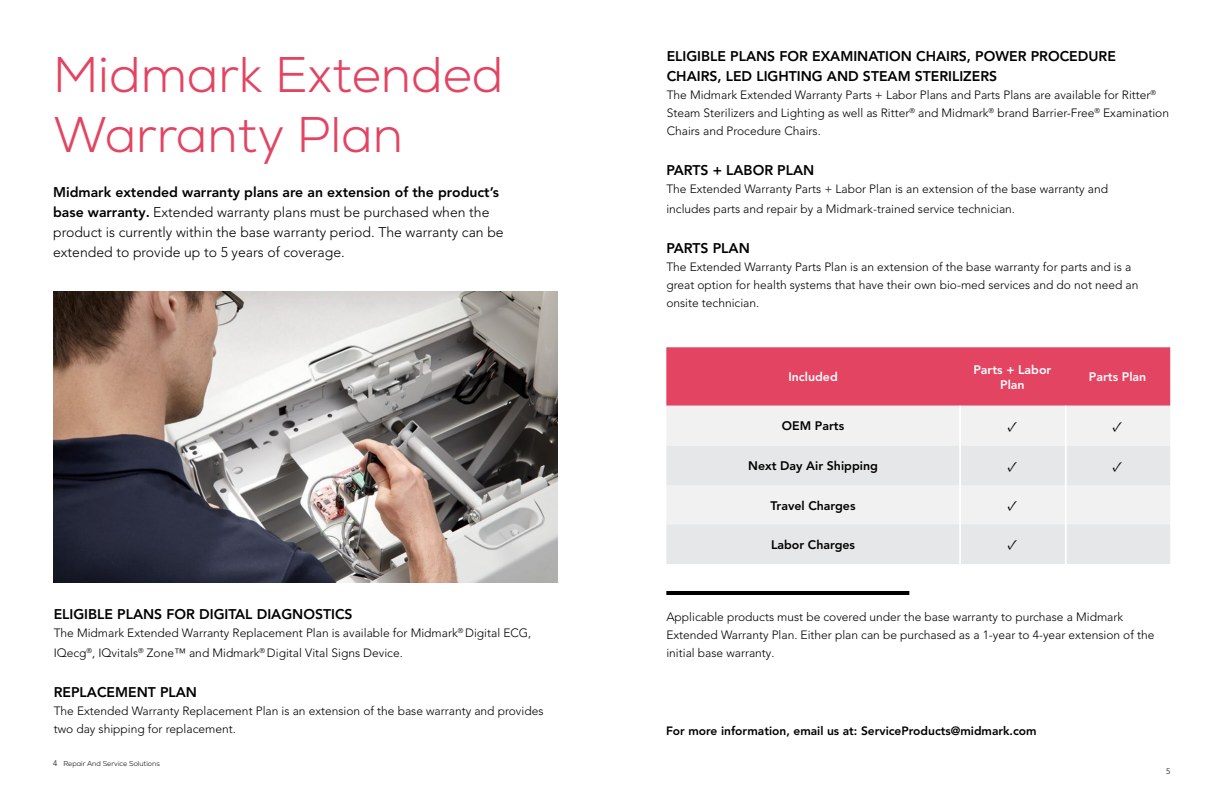
<style>
.page{position:relative;width:1224px;height:792px;background:#fff}
.page>*{position:absolute;margin:0;border:0;box-sizing:border-box;transform-origin:0 0}
.t1{font:300 50px/59.5px "Nexa";color:#e34461}
.t2{font:14.6px "Minion Pro";color:#000}
.t3{font:300 14px/20px "Avenir LT Pro";color:#000}
.t4{font:800 14px/20px "Avenir LT Pro";color:#000}
.t5{font:800 12.3px "Avenir LT Pro";color:#000}
.t6{font:800 12.3px/14.8px "Avenir LT Pro";color:#fff;text-align:center}
.t7{font:300 12px/18px "Avenir LT Pro";color:#000}
.t8{font:800 12px "Avenir LT Pro";color:#000}
.t9{font:300 8px "Avenir LT Pro";color:#000}
.t10{font:300 7px "Nexa";letter-spacing:-.005em;color:#000}
.s1{font-weight:800}
.s2{font-family:"Avenir LT Pro";font-size:8px}
</style>
<div class="page">
<img style="left:54px;top:291px;width:504px;height:291px">
<div style="left:666px;top:347px;width:504px;height:59px;background:#e34461"></div>
<div style="left:666px;top:406px;width:504px;height:40px;background:#f1f1f2"></div>
<svg style="left:666px;top:446px;width:504px;height:118px;fill:#e6e7e8"></svg>
<hr style="left:1065px;top:406px;width:2px;height:158px;background:#fff">
<hr style="left:959px;top:406px;width:2px;height:158px;background:#fff">
<hr style="left:666px;top:591px;width:243px;height:4px;background:#000">
<h1 class="t1" style="left:53px;top:46px;width:452px">Midmark Extended<br>Warranty Plan</h1>
<p class="t3" style="left:53px;top:183px;width:452px"><span class="s1">Midmark extended warranty plans are an extension of the product’s base warranty.</span> Extended warranty plans must be purchased when the product is currently within the base warranty period. The warranty can be extended to provide up to 5 years of coverage.</p>
<p class="t4" style="left:54px;top:604px;width:300px">ELIGIBLE PLANS FOR DIGITAL DIAGNOSTICS</p>
<p class="t7" style="left:54px;top:623px;width:479px;line-height:20px">The Midmark Extended Warranty Replacement Plan is available for Midmark<sup>®</sup> Digital ECG,<br>IQecg<sup>®</sup>, IQvitals<sup>®</sup> Zone™ and Midmark<sup>®</sup> Digital Vital Signs Device.</p>
<p class="t4" style="left:54px;top:682px;width:145px">REPLACEMENT PLAN</p>
<p class="t7" style="left:54px;top:702px;width:491px">The Extended Warranty Replacement Plan is an extension of the base warranty and provides two day shipping for replacement.</p>
<p class="t10" style="left:53px;top:759px;width:108px"><span class="s2">4</span> Repair And Service Solutions</p>
<p class="t4" style="left:667px;top:46px;width:451px">ELIGIBLE PLANS FOR EXAMINATION CHAIRS, POWER PROCEDURE<br>CHAIRS, LED LIGHTING AND STEAM STERILIZERS</p>
<p class="t7" style="left:667px;top:86px;width:504px">The Midmark Extended Warranty Parts + Labor Plans and Parts Plans are available for Ritter<sup>®<br></sup>Steam Sterilizers and Lighting as well as Ritter<sup>®</sup> and Midmark<sup>®</sup> brand Barrier-Free<sup>®</sup> Examination<br>Chairs and Procedure Chairs.</p>
<p class="t4" style="left:666px;top:160px;width:150px">PARTS + LABOR PLAN</p>
<p class="t7" style="left:666px;top:179px;width:443px;line-height:20px">The Extended Warranty Parts + Labor Plan is an extension of the base warranty and includes parts and repair by a Midmark-trained service technician.</p>
<p class="t4" style="left:666px;top:238px;width:85px">PARTS PLAN</p>
<p class="t7" style="left:666px;top:258px;width:474px">The Extended Warranty Parts Plan is an extension of the base warranty for parts and is a great option for health systems that have their own bio-med services and do not need an onsite technician.</p>
<p class="t6" style="left:788px;top:370px;width:51px">Included</p>
<p class="t6" style="left:973px;top:362px;width:79px">Parts + Labor<br>Plan</p>
<p class="t6" style="left:1089px;top:370px;width:59px">Parts Plan</p>
<p class="t5" style="left:782px;top:419px;width:64px">OEM Parts</p>
<p class="t2" style="left:1007px;top:417px;width:12px">✓</p>
<p class="t2" style="left:1113px;top:417px;width:12px">✓</p>
<p class="t5" style="left:748px;top:459px;width:131px">Next Day Air Shipping</p>
<p class="t2" style="left:1007px;top:456px;width:12px">✓</p>
<p class="t2" style="left:1113px;top:456px;width:12px">✓</p>
<p class="t5" style="left:771px;top:498px;width:86px">Travel Charges</p>
<p class="t2" style="left:1007px;top:496px;width:12px">✓</p>
<p class="t5" style="left:771px;top:537px;width:85px">Labor Charges</p>
<p class="t2" style="left:1007px;top:535px;width:12px">✓</p>
<p class="t7" style="left:666px;top:608px;width:490px">Applicable products must be covered under the base warranty to purchase a Midmark<br>Extended Warranty Plan. Either plan can be purchased as a 1-year to 4-year extension of the initial base warranty.</p>
<p class="t8" style="left:666px;top:724px;width:372px">For more information, email us at: ServiceProducts@midmark.com</p>
<p class="t9" style="left:1166px;top:767px;width:6px">5</p>
</div>
